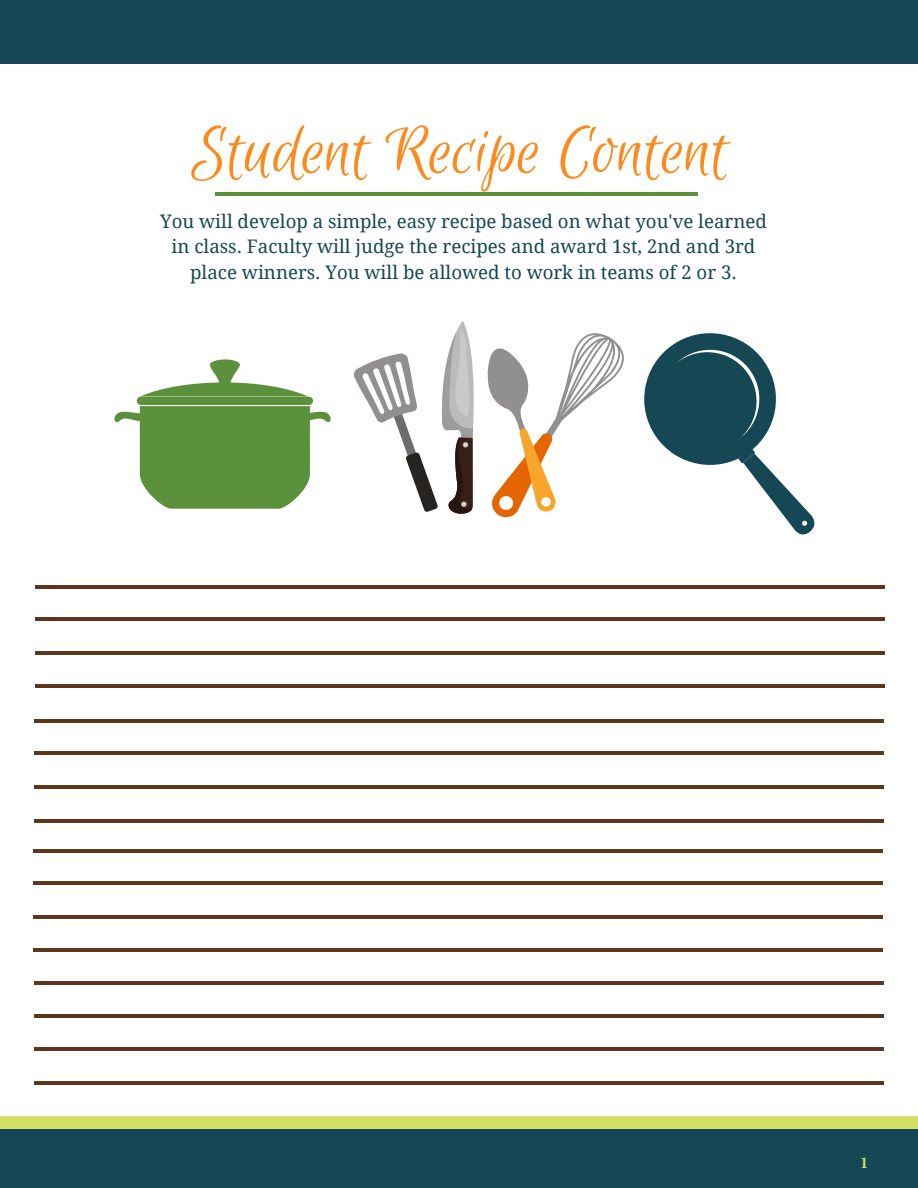
<style>
.page{position:relative;width:918px;height:1188px;background:#fff}
.page>*{position:absolute;margin:0;border:0;box-sizing:border-box;transform-origin:0 0}
.t1{font:74.7px "Euphoria Script";color:#ff8a1c}
.t2{font:18.6px/25.8px "Droid Serif";color:#154854;text-align:center}
.t3{font:700 16.5px "Minion Pro";color:#d2df64}
</style>
<div class="page">
<div style="left:0;top:1116px;width:918px;height:71px;background:#d2df64"></div>
<div style="left:0;top:1129px;width:918px;height:59px;background:#154854"></div>
<div style="left:0;top:0;width:918px;height:64px;background:#154854"></div>
<hr style="left:35px;top:585px;width:850px;height:3px;background:#5e361d">
<hr style="left:35px;top:617px;width:850px;height:4px;background:#5e361d">
<hr style="left:35px;top:651px;width:850px;height:3px;background:#5e361d">
<hr style="left:35px;top:685px;width:850px;height:3px;background:#5e361d">
<div style="left:137px;top:397px;width:176px;height:8px;background:#5c913b;border-radius:4px"></div>
<svg style="left:210px;top:359px;width:30px;height:11px"></svg>
<svg style="left:141px;top:360px;width:166px;height:36px"></svg>
<svg style="left:114px;top:406px;width:217px;height:103px"></svg>
<svg style="left:353px;top:321px;width:462px;height:214px"></svg>
<hr style="left:34px;top:719px;width:850px;height:4px;background:#5e361d">
<hr style="left:34px;top:752px;width:850px;height:3px;background:#5e361d">
<hr style="left:34px;top:785px;width:850px;height:4px;background:#5e361d">
<hr style="left:34px;top:819px;width:850px;height:3px;background:#5e361d">
<hr style="left:34px;top:849px;width:849px;height:3px;background:#5e361d">
<hr style="left:34px;top:881px;width:849px;height:4px;background:#5e361d">
<hr style="left:34px;top:915px;width:849px;height:3px;background:#5e361d">
<hr style="left:34px;top:949px;width:849px;height:3px;background:#5e361d">
<hr style="left:34px;top:982px;width:850px;height:3px;background:#5e361d">
<hr style="left:34px;top:1014px;width:850px;height:3px;background:#5e361d">
<hr style="left:34px;top:1048px;width:850px;height:3px;background:#5e361d">
<hr style="left:34px;top:1082px;width:850px;height:3px;background:#5e361d">
<hr style="left:215px;top:193px;width:483px;height:3px;background:#5c913b">
<h1 class="t1" style="left:192px;top:111px;width:539px">Student Recipe Content</h1>
<p class="t2" style="left:160px;top:208px;width:608px">You will develop a simple, easy recipe based on what you've learned in class. Faculty will judge the recipes and award 1st, 2nd and 3rd place winners. You will be allowed to work in teams of 2 or 3.</p>
<p class="t3" style="left:860px;top:1151px;width:10px">1</p>
</div>
